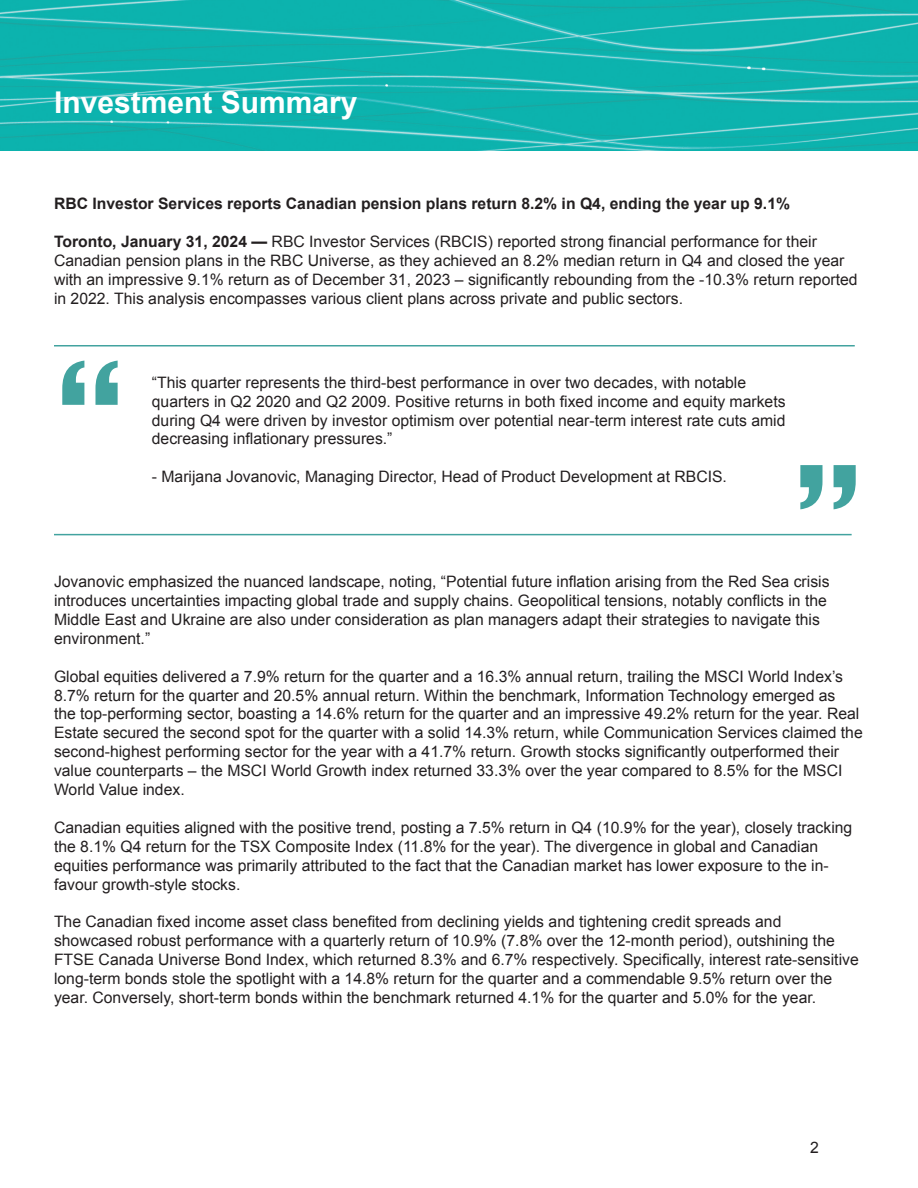
<style>
.page{position:relative;width:918px;height:1188px;background:#fff}
.page>*{position:absolute;margin:0;border:0;box-sizing:border-box;transform-origin:0 0}
.t1{font:600 153.15px "Lucida Bright";color:#42a39f}
.t2{font:700 30px "Arial";color:#fff}
.t3{font:15.75px/18.9px "Arial";color:#231f20}
.t4{font:700 15.75px "Arial";color:#231f20}
.s1{font-weight:700}
</style>
<div class="page">
<img style="left:0;top:0;width:918px;height:151px">
<hr style="left:54px;top:534px;width:798px;height:1px;background:#42a39f">
<hr style="left:54px;top:345px;width:801px;height:2px;background:#42a39f">
<p class="t2" style="left:54px;top:83px;width:305px">Investment Summary</p>
<p class="t4" style="left:54px;top:193px;width:738px">RBC Investor Services reports Canadian pension plans return 8.2% in Q4, ending the year up 9.1%</p>
<p class="t3" style="left:54px;top:232px;width:805px"><span class="s1">Toronto, January 31, 2024 —</span> RBC Investor Services (RBCIS) reported strong financial performance for their Canadian pension plans in the RBC Universe, as they achieved an 8.2% median return in Q4 and closed the year with an impressive 9.1% return as of December 31, 2023 – significantly rebounding from the -10.3% return reported in 2022. This analysis encompasses various client plans across private and public sectors.</p>
<p class="t1" style="left:54px;top:337px;width:73px">“</p>
<p class="t3" style="left:152px;top:373px;width:635px">“This quarter represents the third-best performance in over two decades, with notable quarters in Q2 2020 and Q2 2009. Positive returns in both fixed income and equity markets during Q4 were driven by investor optimism over potential near-term interest rate cuts amid</p>
<p class="t3" style="left:152px;top:430px;width:242px">decreasing inflationary pressures.”</p>
<p class="t3" style="left:152px;top:467px;width:577px">- Marijana Jovanovic, Managing Director, Head of Product Development at RBCIS.</p>
<p class="t1" style="left:864px;top:533px;width:73px;rotate:-180deg">“</p>
<p class="t3" style="left:54px;top:572px;width:777px">Jovanovic emphasized the nuanced landscape, noting, “Potential future inflation arising from the Red Sea crisis introduces uncertainties impacting global trade and supply chains. Geopolitical tensions, notably conflicts in the Middle East and Ukraine are also under consideration as plan managers adapt their strategies to navigate this environment.”</p>
<p class="t3" style="left:54px;top:667px;width:810px">Global equities delivered a 7.9% return for the quarter and a 16.3% annual return, trailing the MSCI World Index’s 8.7% return for the quarter and 20.5% annual return. Within the benchmark, Information Technology emerged as<br>the top-performing sector, boasting a 14.6% return for the quarter and an impressive 49.2% return for the year. Real Estate secured the second spot for the quarter with a solid 14.3% return, while Communication Services claimed the second-highest performing sector for the year with a 41.7% return. Growth stocks significantly outperformed their value counterparts – the MSCI World Growth index returned 33.3% over the year compared to 8.5% for the MSCI World Value index.</p>
<p class="t3" style="left:54px;top:818px;width:800px">Canadian equities aligned with the positive trend, posting a 7.5% return in Q4 (10.9% for the year), closely tracking the 8.1% Q4 return for the TSX Composite Index (11.8% for the year). The divergence in global and Canadian equities performance was primarily attributed to the fact that the Canadian market has lower exposure to the in&shy;favour growth-style stocks.</p>
<p class="t3" style="left:54px;top:912px;width:806px">The Canadian fixed income asset class benefited from declining yields and tightening credit spreads and showcased robust performance with a quarterly return of 10.9% (7.8% over the 12-month period), outshining the FTSE Canada Universe Bond Index, which returned 8.3% and 6.7% respectively. Specifically, interest rate-sensitive long-term bonds stole the spotlight with a 14.8% return for the quarter and a commendable 9.5% return over the year. Conversely, short-term bonds within the benchmark returned 4.1% for the quarter and 5.0% for the year.</p>
<p class="t3" style="left:810px;top:1138px;width:10px">2</p>
</div>
